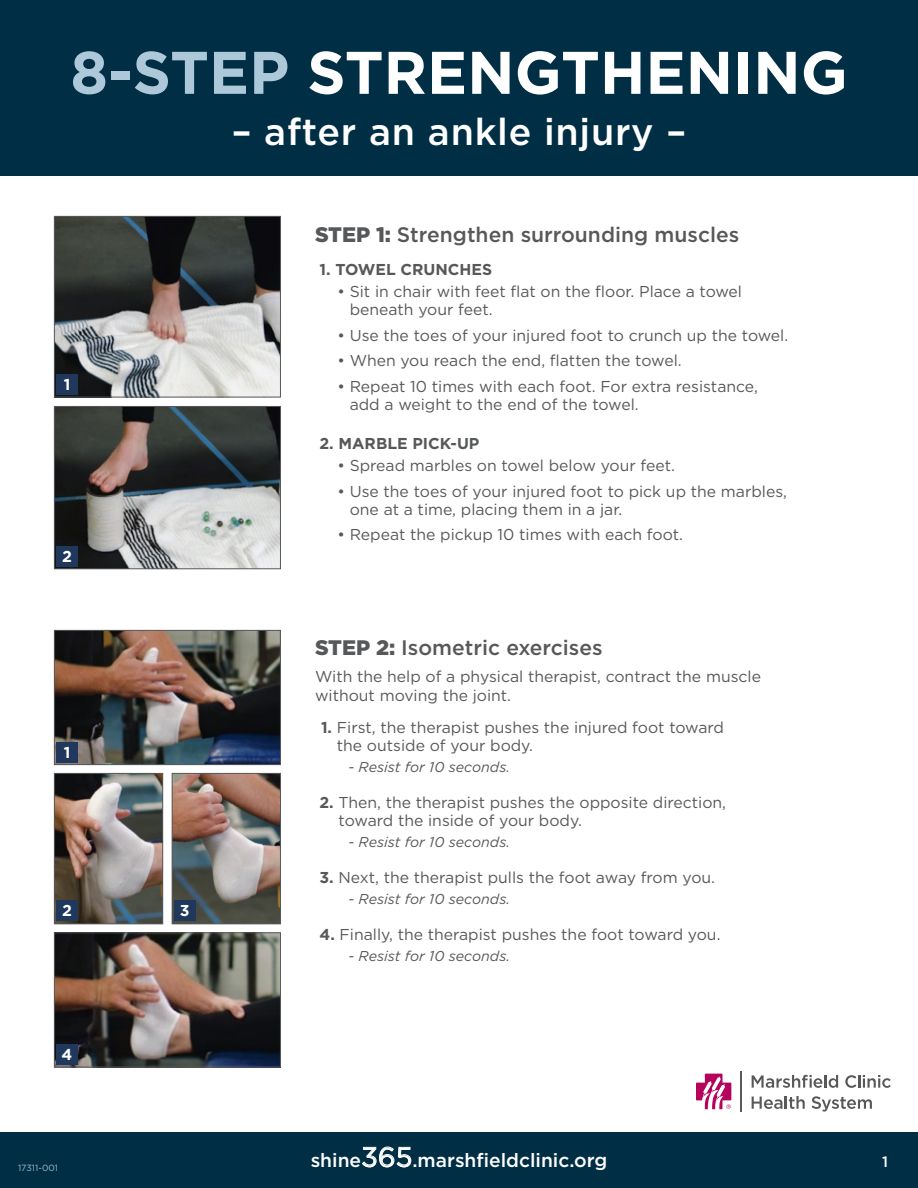
<style>
.page{position:relative;width:918px;height:1188px;background:#fff}
.page>*{position:absolute;margin:0;border:0;box-sizing:border-box;transform-origin:0 0}
.t1{font:700 60px "Gotham";color:#fff}
.t2{font:500 37.5px "Gotham";letter-spacing:.02em;color:#fff}
.Subhead{font:500 21px "Gotham";color:#57585a}
.t3{font:500 19.2px "Gotham";color:#fff}
.bullet{font:15.75px/18px "Gotham";color:#57585a}
.bullet-2{font:700 15.75px "Gotham";color:#57585a}
.bullet-3{font:700 15.75px "Gotham";color:#fff}
.Subhead-2{font:500 15px "Gotham";color:#fff}
.bullet-4{font:italic 14.25px "Gotham";color:#57585a}
.t4{font:9px "Gotham";color:#9cbcce}
.s1{color:#adc8d8}
.s2{font-weight:900}
.s3{font-weight:700}
.s4{font-weight:400;font-size:27.45px}
</style>
<div class="page">
<div style="left:0;top:0;width:918px;height:176px;background:#002f45"></div>
<div style="left:0;top:1132px;width:918px;height:56px;background:#002f45"></div>
<svg style="left:696px;top:1074px;width:35px;height:35px"></svg>
<svg style="left:845px;top:1075px;width:46px;height:13px"></svg>
<svg style="left:752px;top:1096px;width:53px;height:13px"></svg>
<svg style="left:812px;top:1096px;width:60px;height:16px"></svg>
<svg style="left:752px;top:1075px;width:86px;height:13px"></svg>
<hr style="left:741px;top:1071px;width:1px;height:40px;background:#57585a">
<img style="left:56px;top:218px;width:223px;height:177px">
<div style="left:54px;top:216px;width:227px;height:181px;border:1px solid #57585a"></div>
<img style="left:56px;top:632px;width:223px;height:131px">
<div style="left:54px;top:630px;width:227px;height:135px;border:1px solid #57585a"></div>
<img style="left:56px;top:775px;width:105px;height:147px">
<div style="left:54px;top:773px;width:109px;height:151px;border:1px solid #57585a"></div>
<img style="left:174px;top:775px;width:105px;height:147px">
<div style="left:172px;top:773px;width:109px;height:151px;border:1px solid #57585a"></div>
<img style="left:56px;top:934px;width:223px;height:131px">
<div style="left:54px;top:932px;width:227px;height:135px;border:1px solid #57585a"></div>
<img style="left:56px;top:408px;width:223px;height:159px">
<div style="left:54px;top:406px;width:227px;height:163px;border:1px solid #57585a"></div>
<div style="left:56px;top:742px;width:22px;height:21px;background:#1f385c"></div>
<div style="left:56px;top:374px;width:22px;height:21px;background:#1f385c"></div>
<div style="left:56px;top:546px;width:22px;height:21px;background:#1f385c"></div>
<div style="left:56px;top:901px;width:22px;height:20px;background:#1f385c"></div>
<div style="left:56px;top:1044px;width:22px;height:21px;background:#1f385c"></div>
<div style="left:174px;top:901px;width:22px;height:20px;background:#1f385c"></div>
<h1 class="t1" style="left:70px;top:33px;width:779px"><span class="s1">8-STEP</span> STRENGTHENING</h1>
<h2 class="t2" style="left:232px;top:107px;width:456px">– after an ankle injury –</h2>
<p class="bullet-3" style="left:64px;top:374px;width:8px">1</p>
<p class="bullet-3" style="left:62px;top:546px;width:11px">2</p>
<p class="bullet-3" style="left:64px;top:742px;width:8px">1</p>
<p class="bullet-3" style="left:62px;top:900px;width:11px">2</p>
<p class="bullet-3" style="left:62px;top:1044px;width:12px">4</p>
<p class="t4" style="left:18px;top:1162px;width:42px">17311-001</p>
<p class="bullet-3" style="left:180px;top:900px;width:11px">3</p>
<p class="Subhead" style="left:315px;top:221px;width:426px"><span class="s2">STEP 1:</span> Strengthen surrounding muscles</p>
<p class="bullet-2" style="left:320px;top:259px;width:174px">1. TOWEL CRUNCHES</p>
<p class="bullet" style="left:350px;top:282px;width:394px;text-indent:-12px">• Sit in chair with feet flat on the floor. Place a towel beneath your feet.</p>
<p class="bullet" style="left:338px;top:326px;width:452px">• Use the toes of your injured foot to crunch up the towel.</p>
<p class="bullet" style="left:338px;top:351px;width:346px">• When you reach the end, flatten the towel.</p>
<p class="bullet" style="left:350px;top:377px;width:410px;text-indent:-12px">• Repeat 10 times with each foot. For extra resistance, add a weight to the end of the towel.</p>
<p class="bullet-2" style="left:320px;top:433px;width:161px">2. MARBLE PICK-UP</p>
<p class="bullet" style="left:338px;top:456px;width:339px">• Spread marbles on towel below your feet.</p>
<p class="bullet" style="left:350px;top:482px;width:439px;text-indent:-12px">• Use the toes of your injured foot to pick up the marbles, one at a time, placing them in a jar.</p>
<p class="bullet" style="left:338px;top:525px;width:347px">• Repeat the pickup 10 times with each foot.</p>
<p class="Subhead" style="left:315px;top:634px;width:289px"><span class="s2">STEP 2:</span> Isometric exercises</p>
<p class="bullet" style="left:315px;top:666px;width:448px;line-height:19.5px">With the help of a physical therapist, contract the muscle without moving the joint.</p>
<p class="bullet" style="left:337px;top:718px;width:389px;text-indent:-16px"><span class="s3">1.</span> First, the therapist pushes the injured foot toward the outside of your body.</p>
<p class="bullet-4" style="left:348px;top:758px;width:163px">- Resist for 10 seconds.</p>
<p class="bullet" style="left:339px;top:793px;width:389px;text-indent:-19px"><span class="s3">2.</span> Then, the therapist pushes the opposite direction, toward the inside of your body.</p>
<p class="bullet-4" style="left:348px;top:833px;width:163px">- Resist for 10 seconds.</p>
<p class="bullet" style="left:320px;top:868px;width:397px"><span class="s3">3.</span> Next, the therapist pulls the foot away from you.</p>
<p class="bullet-4" style="left:348px;top:890px;width:163px">- Resist for 10 seconds.</p>
<p class="bullet" style="left:320px;top:925px;width:403px"><span class="s3">4.</span> Finally, the therapist pushes the foot toward you.</p>
<p class="bullet-4" style="left:348px;top:947px;width:163px">- Resist for 10 seconds.</p>
<p class="t3" style="left:311px;top:1147px;width:298px">shine<span class="s4">365</span>.marshfieldclinic.org</p>
<p class="Subhead-2" style="left:882px;top:1152px;width:7px">1</p>
</div>
